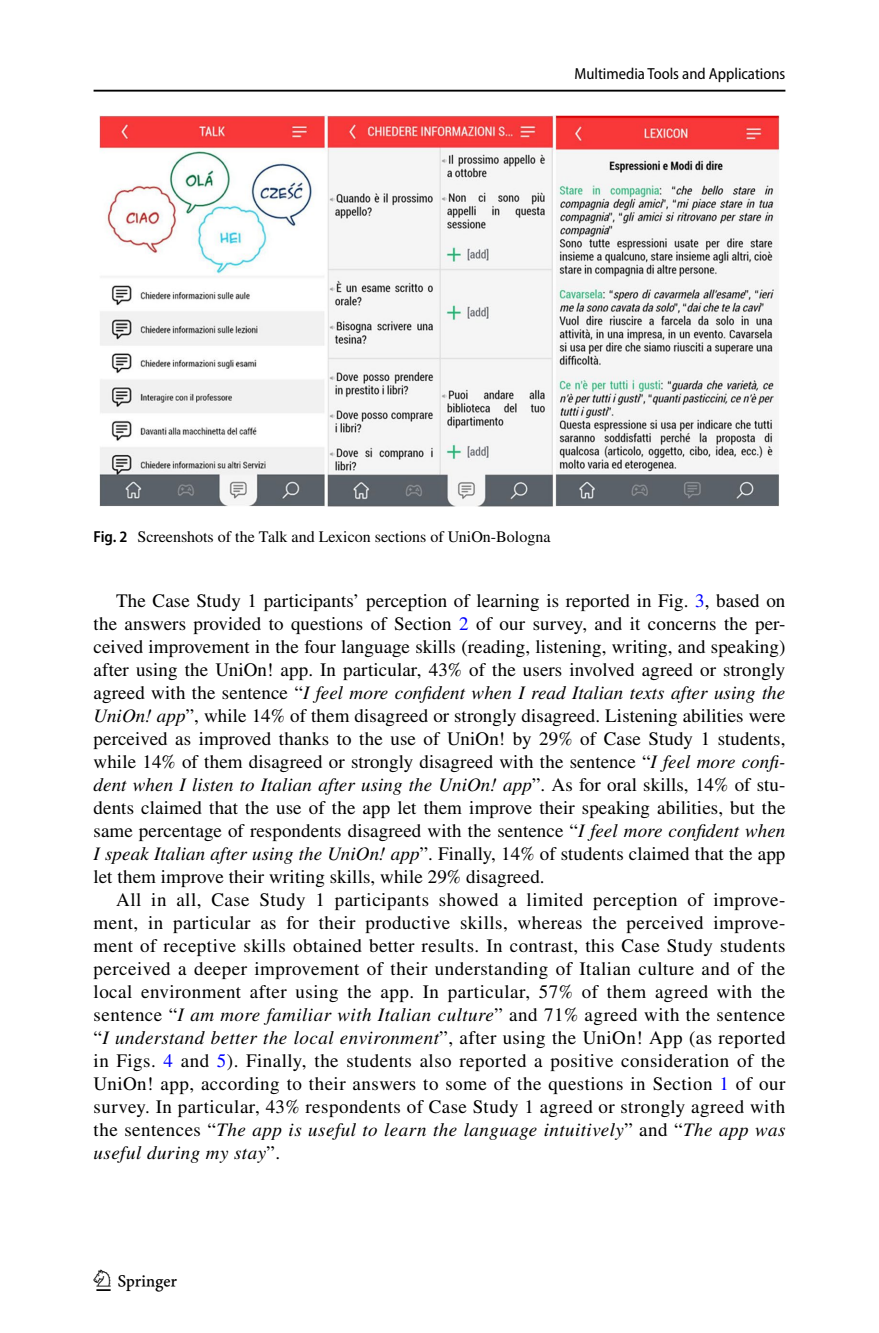
<style>
.page{position:relative;width:879px;height:1333px;background:#fff}
.page>*{position:absolute;margin:0;border:0;box-sizing:border-box;transform-origin:0 0}
.t1{font:30px "Springnew Regular 4";color:#000}
.t2{font:19px/23px "STIX";letter-spacing:.015em;color:#000;text-align:justify}
.t3{font:16px "STIX";color:#000}
.t4{font:semi-condensed 16px "Myriad Pro";color:#000}
.s1{font-family:"Myriad Pro";font-weight:600;font-stretch:semi-condensed}
.s2{color:#00f}
.s3{font-style:italic}
</style>
<div class="page">
<hr style="left:94px;top:90px;width:691px;height:2px;background:#000">
<img style="left:99px;top:116px;width:681px;height:391px">
<p class="t4" style="left:574px;top:65px;width:212px">Multimedia Tools and Applications</p>
<p class="t3" style="left:94px;top:525px;width:458px"><span class="s1">Fig. 2</span> Screenshots of the Talk and Lexicon sections of UniOn-Bologna</p>
<p class="t2" style="left:94px;top:590px;width:693px;text-indent:23px">The Case Study 1 participants’ perception of learning is reported in Fig. <span class="s2">3</span>, based on the answers provided to questions of Section <span class="s2">2</span> of our survey, and it concerns the per&shy;ceived improvement in the four language skills (reading, listening, writing, and speaking) after using the UniOn! app. In particular, 43% of the users involved agreed or strongly agreed with the sentence “<span class="s3">I feel more confident when I read Italian texts after using the UniOn! app</span>”, while 14% of them disagreed or strongly disagreed. Listening abilities were perceived as improved thanks to the use of UniOn! by 29% of Case Study 1 students, while 14% of them disagreed or strongly disagreed with the sentence “<span class="s3">I feel more confi&shy;dent when I listen to Italian after using the UniOn! app</span>”. As for oral skills, 14% of stu&shy;dents claimed that the use of the app let them improve their speaking abilities, but the same percentage of respondents disagreed with the sentence “<span class="s3">I feel more confident when I speak Italian after using the UniOn! app</span>”. Finally, 14% of students claimed that the app let them improve their writing skills, while 29% disagreed.</p>
<p class="t2" style="left:94px;top:889px;width:693px;text-indent:23px">All in all, Case Study 1 participants showed a limited perception of improve&shy;ment, in particular as for their productive skills, whereas the perceived improve&shy;ment of receptive skills obtained better results. In contrast, this Case Study students perceived a deeper improvement of their understanding of Italian culture and of the local environment after using the app. In particular, 57% of them agreed with the sentence “<span class="s3">I am more familiar with Italian culture</span>” and 71% agreed with the sentence “<span class="s3">I understand better the local environment</span>”, after using the UniOn! App (as reported in Figs. <span class="s2">4</span> and <span class="s2">5</span>). Finally, the students also reported a positive consideration of the UniOn! app, according to their answers to some of the questions in Section <span class="s2">1</span> of our survey. In particular, 43% respondents of Case Study 1 agreed or strongly agreed with the sentences “<span class="s3">The app is useful to learn the language intuitively</span>” and “<span class="s3">The app was useful during my stay</span>”.</p>
<h1 class="t1" style="left:96px;top:1269px;width:83px">1 3</h1>
</div>
